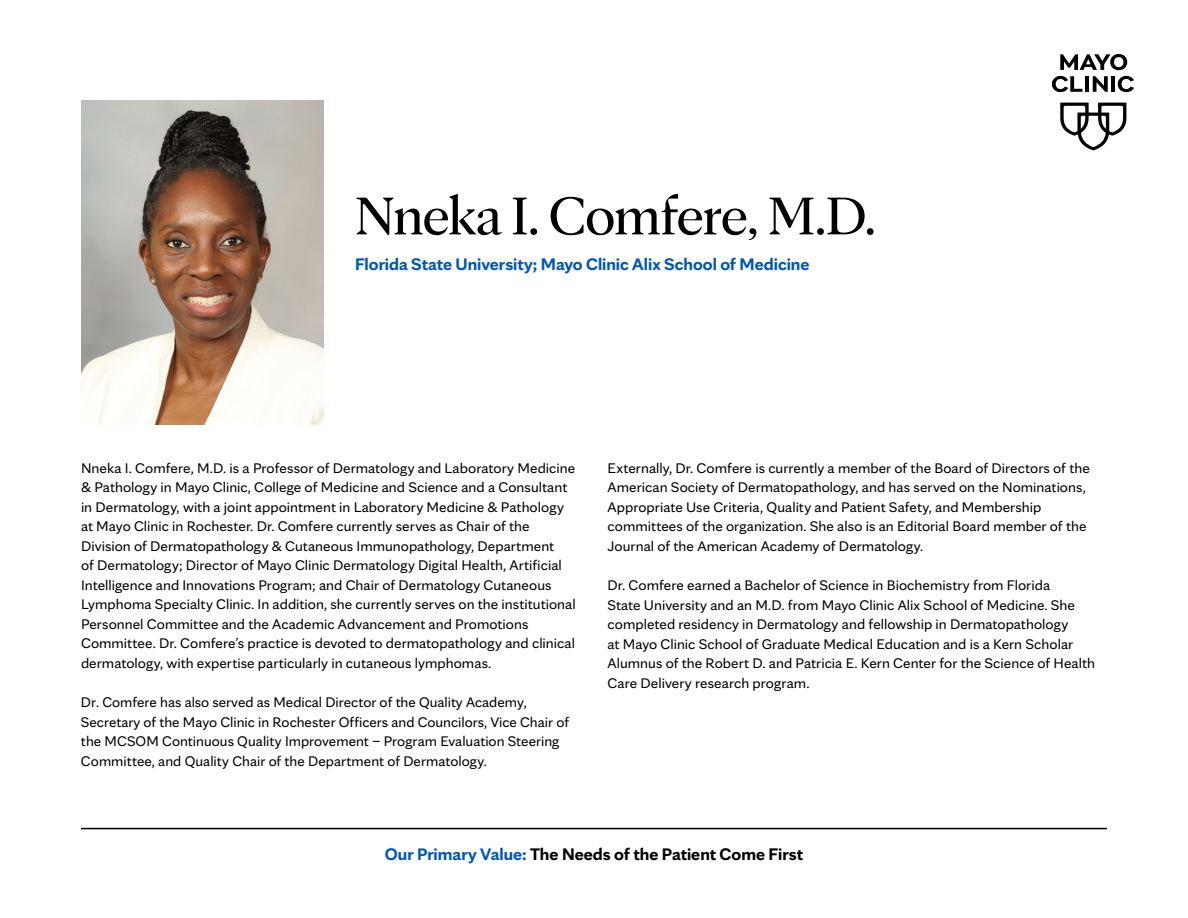
<style>
.page{position:relative;width:1188px;height:918px;background:#fff}
.page>*{position:absolute;margin:0;border:0;box-sizing:border-box;transform-origin:0 0}
.t1{font:57px "Mayo Clinic Serif Display";letter-spacing:-.015em;color:#000}
.t2{font:700 18px "Mayo Clinic Sans";color:#0057b8}
.t3{font:700 18px "Mayo Clinic Sans";color:#000}
.t4{font:15px/19.5px "Mayo Clinic Sans";letter-spacing:.005em;color:#000}
.s1{color:#0057b8}
</style>
<div class="page">
<hr style="left:81px;top:828px;width:1026px;height:1px;background:#000">
<svg style="left:1051px;top:54px;width:83px;height:38px"></svg>
<svg style="left:1060px;top:103px;width:66px;height:47px"></svg>
<img style="left:81px;top:100px;width:243px;height:324px">
<p class="t1" style="left:355px;top:172px;width:522px">Nneka I. Comfere, M.D.</p>
<p class="t2" style="left:355px;top:249px;width:456px">Florida State University; Mayo Clinic Alix School of Medicine</p>
<p class="t4" style="left:81px;top:457px;width:496px">Nneka I. Comfere, M.D. is a Professor of Dermatology and Laboratory Medicine &amp; Pathology in Mayo Clinic, College of Medicine and Science and a Consultant in Dermatology, with a joint appointment in Laboratory Medicine &amp; Pathology at Mayo Clinic in Rochester. Dr. Comfere currently serves as Chair of the Division of Dermatopathology &amp; Cutaneous Immunopathology, Department<br>of Dermatology; Director of Mayo Clinic Dermatology Digital Health, Artificial Intelligence and Innovations Program; and Chair of Dermatology Cutaneous Lymphoma Specialty Clinic. In addition, she currently serves on the institutional Personnel Committee and the Academic Advancement and Promotions Committee. Dr. Comfere’s practice is devoted to dermatopathology and clinical dermatology, with expertise particularly in cutaneous lymphomas.</p>
<p class="t4" style="left:81px;top:691px;width:490px">Dr. Comfere has also served as Medical Director of the Quality Academy, Secretary of the Mayo Clinic in Rochester Officers and Councilors, Vice Chair of the MCSOM Continuous Quality Improvement – Program Evaluation Steering Committee, and Quality Chair of the Department of Dermatology.</p>
<p class="t4" style="left:608px;top:457px;width:484px">Externally, Dr. Comfere is currently a member of the Board of Directors of the American Society of Dermatopathology, and has served on the Nominations, Appropriate Use Criteria, Quality and Patient Safety, and Membership committees of the organization. She also is an Editorial Board member of the Journal of the American Academy of Dermatology.</p>
<p class="t4" style="left:608px;top:574px;width:489px">Dr. Comfere earned a Bachelor of Science in Biochemistry from Florida<br>State University and an M.D. from Mayo Clinic Alix School of Medicine. She completed residency in Dermatology and fellowship in Dermatopathology<br>at Mayo Clinic School of Graduate Medical Education and is a Kern Scholar Alumnus of the Robert D. and Patricia E. Kern Center for the Science of Health Care Delivery research program.</p>
<p class="t3" style="left:385px;top:840px;width:420px"><span class="s1">Our Primary Value:</span> The Needs of the Patient Come First</p>
</div>
